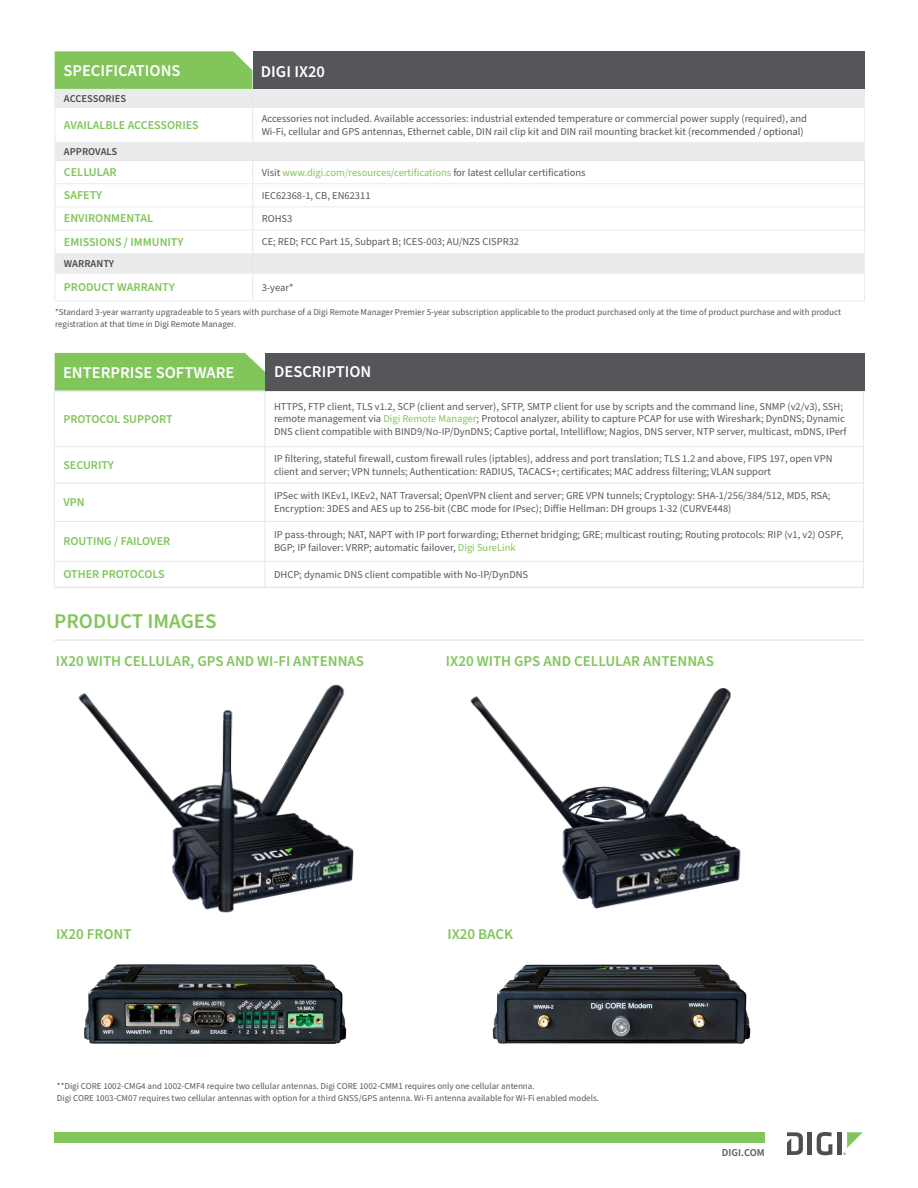
<style>
.page{position:relative;width:918px;height:1188px;background:#fff}
.page>*{position:absolute;margin:0;border:0;box-sizing:border-box;transform-origin:0 0}
.t1{font:600 21px "Source Sans Pro";color:#82c55b}
.t2{font:600 16.5px "Source Sans Pro";color:#fff}
.Bullets{font:600 15px "Source Sans Pro";color:#82c55b}
.t3{font:600 12px "Source Sans Pro";color:#82c55b}
.Table_-_Body_Copy{font:10.5px/12.6px "Source Sans Pro";color:#58595b}
.t4{font:10.5px "Source Sans Pro";color:#82c55b}
.Table_-_Header{font:600 10.5px "Source Sans Pro";color:#4d4d4f}
.t5{font:600 10.5px "Source Sans Pro";color:#58595b}
.Bullets-2{font:9px/12px "Source Sans Pro";color:#58595b}
.s1{color:#4d4d4f}
.s2{color:#58595b}
.s3{color:#82c55b}
</style>
<div class="page">
<div style="left:54px;top:1132px;width:711px;height:11px;background:#82c55b"></div>
<hr style="left:808px;top:1132px;width:4px;height:23px;background:#4e4f53">
<svg style="left:817px;top:1132px;width:15px;height:23px"></svg>
<hr style="left:837px;top:1132px;width:4px;height:23px;background:#4e4f53">
<svg style="left:787px;top:1132px;width:16px;height:23px"></svg>
<svg style="left:843px;top:1132px;width:20px;height:23px"></svg>
<svg style="left:55px;top:392px;width:808px;height:195px"></svg>
<hr style="left:54px;top:392px;width:1px;height:54px;background:#e6e7e8">
<hr style="left:265px;top:392px;width:1px;height:54px;background:#e6e7e8">
<hr style="left:863px;top:392px;width:1px;height:54px;background:#e6e7e8">
<hr style="left:265px;top:447px;width:1px;height:36px;background:#e6e7e8">
<hr style="left:54px;top:483px;width:211px;height:1px;background:#e6e7e8">
<hr style="left:54px;top:483px;width:1px;height:38px;background:#e6e7e8">
<hr style="left:265px;top:483px;width:599px;height:1px;background:#e6e7e8">
<hr style="left:265px;top:483px;width:1px;height:38px;background:#e6e7e8">
<hr style="left:863px;top:483px;width:1px;height:38px;background:#e6e7e8">
<hr style="left:54px;top:521px;width:211px;height:1px;background:#e6e7e8">
<hr style="left:54px;top:522px;width:1px;height:39px;background:#e6e7e8">
<hr style="left:265px;top:521px;width:599px;height:1px;background:#e6e7e8">
<hr style="left:265px;top:522px;width:1px;height:39px;background:#e6e7e8">
<hr style="left:863px;top:522px;width:1px;height:39px;background:#e6e7e8">
<hr style="left:54px;top:561px;width:211px;height:1px;background:#e6e7e8">
<svg style="left:54px;top:562px;width:1px;height:25px"></svg>
<hr style="left:265px;top:561px;width:599px;height:1px;background:#e6e7e8">
<svg style="left:265px;top:562px;width:1px;height:25px"></svg>
<svg style="left:863px;top:562px;width:1px;height:25px"></svg>
<hr style="left:54px;top:446px;width:211px;height:1px;background:#e6e7e8">
<hr style="left:54px;top:447px;width:1px;height:36px;background:#e6e7e8">
<hr style="left:265px;top:446px;width:599px;height:1px;background:#e6e7e8">
<hr style="left:863px;top:447px;width:1px;height:36px;background:#e6e7e8">
<hr style="left:54px;top:587px;width:211px;height:1px;background:#e6e7e8">
<hr style="left:265px;top:587px;width:599px;height:1px;background:#e6e7e8">
<hr style="left:54px;top:390px;width:211px;height:2px;background:#e6e7e8">
<hr style="left:265px;top:390px;width:599px;height:2px;background:#e6e7e8">
<div style="left:253px;top:90px;width:611px;height:17px;background:#eaebeb"></div>
<svg style="left:56px;top:206px;width:808px;height:95px"></svg>
<div style="left:55px;top:143px;width:810px;height:18px;background:#eaebeb"></div>
<hr style="left:252px;top:108px;width:1px;height:34px;background:#e6e7e8">
<hr style="left:55px;top:160px;width:198px;height:1px;background:#e6e7e8">
<hr style="left:253px;top:160px;width:612px;height:1px;background:#e6e7e8">
<svg style="left:252px;top:161px;width:1px;height:140px"></svg>
<hr style="left:253px;top:89px;width:612px;height:1px;background:#eaebeb">
<svg style="left:864px;top:90px;width:1px;height:17px"></svg>
<hr style="left:55px;top:107px;width:198px;height:1px;background:#eaebeb">
<hr style="left:55px;top:108px;width:1px;height:34px;background:#eaebeb">
<hr style="left:253px;top:107px;width:612px;height:1px;background:#eaebeb">
<hr style="left:864px;top:108px;width:1px;height:34px;background:#eaebeb">
<hr style="left:55px;top:142px;width:198px;height:1px;background:#eaebeb">
<hr style="left:253px;top:142px;width:612px;height:1px;background:#eaebeb">
<hr style="left:55px;top:183px;width:198px;height:1px;background:#eaebeb">
<hr style="left:253px;top:183px;width:611px;height:1px;background:#eaebeb">
<hr style="left:55px;top:207px;width:198px;height:1px;background:#eaebeb">
<hr style="left:253px;top:207px;width:611px;height:1px;background:#eaebeb">
<hr style="left:55px;top:230px;width:198px;height:1px;background:#eaebeb">
<hr style="left:253px;top:230px;width:612px;height:1px;background:#eaebeb">
<hr style="left:55px;top:253px;width:198px;height:1px;background:#eaebeb">
<hr style="left:253px;top:253px;width:612px;height:1px;background:#eaebeb">
<hr style="left:55px;top:273px;width:198px;height:1px;background:#eaebeb">
<svg style="left:55px;top:161px;width:1px;height:140px"></svg>
<hr style="left:253px;top:273px;width:612px;height:1px;background:#eaebeb">
<svg style="left:864px;top:161px;width:1px;height:140px"></svg>
<hr style="left:55px;top:301px;width:198px;height:1px;background:#eaebeb">
<hr style="left:253px;top:301px;width:612px;height:1px;background:#eaebeb">
<svg style="left:55px;top:51px;width:198px;height:56px;background:#a6d28d"></svg>
<div style="left:253px;top:51px;width:612px;height:38px;background:#54565a"></div>
<div style="left:55px;top:353px;width:210px;height:37px;background:#82c55b"></div>
<div style="left:266px;top:353px;width:599px;height:37px;background:#54565a"></div>
<hr style="left:54px;top:640px;width:810px;height:1px;background:#eaebeb">
<img style="left:84px;top:964px;width:263px;height:80px">
<img style="left:492px;top:964px;width:259px;height:80px">
<img style="left:78px;top:684px;width:276px;height:229px">
<img style="left:470px;top:688px;width:271px;height:221px">
<p class="t2" style="left:63px;top:60px;width:119px">SPECIFICATIONS</p>
<p class="t2" style="left:261px;top:60px;width:65px">DIGI IX20</p>
<p class="Table_-_Header" style="left:64px;top:91px;width:64px">ACCESSORIES</p>
<p class="t3" style="left:64px;top:117px;width:136px">AVAILALBLE ACCESSORIES</p>
<p class="Table_-_Body_Copy" style="left:262px;top:113px;width:547px">Accessories not included. Available accessories: industrial extended temperature or commercial power supply (required), and<br>Wi-Fi, cellular and GPS antennas, Ethernet cable, DIN rail clip kit and DIN rail mounting bracket kit <span class="s1">(recommended / optional)</span></p>
<p class="Table_-_Header" style="left:64px;top:145px;width:55px">APPROVALS</p>
<p class="t3" style="left:64px;top:164px;width:54px">CELLULAR</p>
<p class="t4" style="left:262px;top:165px;width:325px"><span class="s2">Visit</span> www.digi.com/resources/certifications <span class="s2">for latest cellular certifications</span></p>
<p class="t3" style="left:64px;top:187px;width:40px">SAFETY</p>
<p class="Table_-_Body_Copy" style="left:262px;top:189px;width:110px">IEC62368-1, CB, EN62311</p>
<p class="t3" style="left:64px;top:210px;width:91px">ENVIRONMENTAL</p>
<p class="Table_-_Body_Copy" style="left:262px;top:212px;width:32px">ROHS3</p>
<p class="t3" style="left:64px;top:234px;width:121px">EMISSIONS / IMMUNITY</p>
<p class="Table_-_Body_Copy" style="left:262px;top:236px;width:259px">CE; RED; FCC Part 15, Subpart B; ICES-003; AU/NZS CISPR32</p>
<p class="Table_-_Header" style="left:64px;top:256px;width:52px">WARRANTY</p>
<p class="t3" style="left:64px;top:279px;width:112px">PRODUCT WARRANTY</p>
<p class="Table_-_Body_Copy" style="left:262px;top:281px;width:33px">3-year*</p>
<p class="Bullets-2" style="left:55px;top:306px;width:788px">*Standard 3-year warranty upgradeable to 5 years with purchase of a Digi Remote Manager Premier 5-year subscription applicable to the product purchased only at the time of product purchase and with product registration at that time in Digi Remote Manager.</p>
<p class="t2" style="left:63px;top:361px;width:173px">ENTERPRISE SOFTWARE</p>
<p class="t2" style="left:274px;top:360px;width:99px">DESCRIPTION</p>
<p class="t2" style="left:274px;top:363px;width:99px">DESCRIPTION</p>
<p class="t3" style="left:63px;top:411px;width:111px">PROTOCOL SUPPORT</p>
<p class="Table_-_Body_Copy" style="left:274px;top:400px;width:574px">HTTPS, FTP client, TLS v1.2, SCP (client and server), SFTP, SMTP client for use by scripts and the command line, SNMP (v2/v3), SSH; remote management via <span class="s3">Digi Remote Manager</span>; Protocol analyzer, ability to capture PCAP for use with Wireshark; DynDNS; Dynamic<br>DNS client compatible with BIND9/No-IP/DynDNS; Captive portal, Intelliflow; Nagios, DNS server, NTP server, multicast, mDNS, IPerf</p>
<p class="t3" style="left:63px;top:457px;width:52px">SECURITY</p>
<p class="Table_-_Body_Copy" style="left:274px;top:452px;width:560px">IP filtering, stateful firewall, custom firewall rules (iptables), address and port translation; TLS 1.2 and above, FIPS 197, open VPN client and server; VPN tunnels; Authentication: RADIUS, TACACS+; certificates; MAC address filtering; VLAN support</p>
<p class="t3" style="left:63px;top:494px;width:23px">VPN</p>
<p class="Table_-_Body_Copy" style="left:274px;top:490px;width:558px">IPSec with IKEv1, IKEv2, NAT Traversal; OpenVPN client and server; GRE VPN tunnels; Cryptology: SHA-1/256/384/512, MD5, RSA;</p>
<p class="Table_-_Body_Copy" style="left:274px;top:503px;width:459px">Encryption: 3DES and AES up to 256-bit (CBC mode for IPsec); Diffie Hellman: DH groups 1-32 (CURVE448)</p>
<p class="t3" style="left:63px;top:533px;width:108px">ROUTING / FAILOVER</p>
<p class="Table_-_Body_Copy" style="left:274px;top:529px;width:571px">IP pass-through; NAT, NAPT with IP port forwarding; Ethernet bridging; GRE; multicast routing; Routing protocols: RIP (v1, v2) OSPF,<br>BGP; IP failover: VRRP; automatic failover, <span class="s3">Digi SureLink</span></p>
<p class="t3" style="left:63px;top:566px;width:103px">OTHER PROTOCOLS</p>
<p class="Table_-_Body_Copy" style="left:274px;top:568px;width:256px">DHCP; dynamic DNS client compatible with No-IP/DynDNS</p>
<p class="t1" style="left:54px;top:607px;width:164px">PRODUCT IMAGES</p>
<p class="Bullets" style="left:56px;top:651px;width:310px">IX20 WITH CELLULAR, GPS AND WI-FI ANTENNAS</p>
<p class="Bullets" style="left:446px;top:651px;width:269px">IX20 WITH GPS AND CELLULAR ANTENNAS</p>
<p class="Bullets" style="left:56px;top:924px;width:77px">IX20 FRONT</p>
<p class="Bullets" style="left:447px;top:924px;width:67px">IX20 BACK</p>
<p class="Bullets-2" style="left:57px;top:1081px;width:544px">**Digi CORE 1002-CMG4 and 1002-CMF4 require two cellular antennas. Digi CORE 1002-CMM1 requires only one cellular antenna.<br>Digi CORE 1003-CM07 requires two cellular antennas with option for a third GNSS/GPS antenna. Wi-Fi antenna available for Wi-Fi enabled models.</p>
<p class="t5" style="left:722px;top:1145px;width:44px">DIGI.COM</p>
</div>
